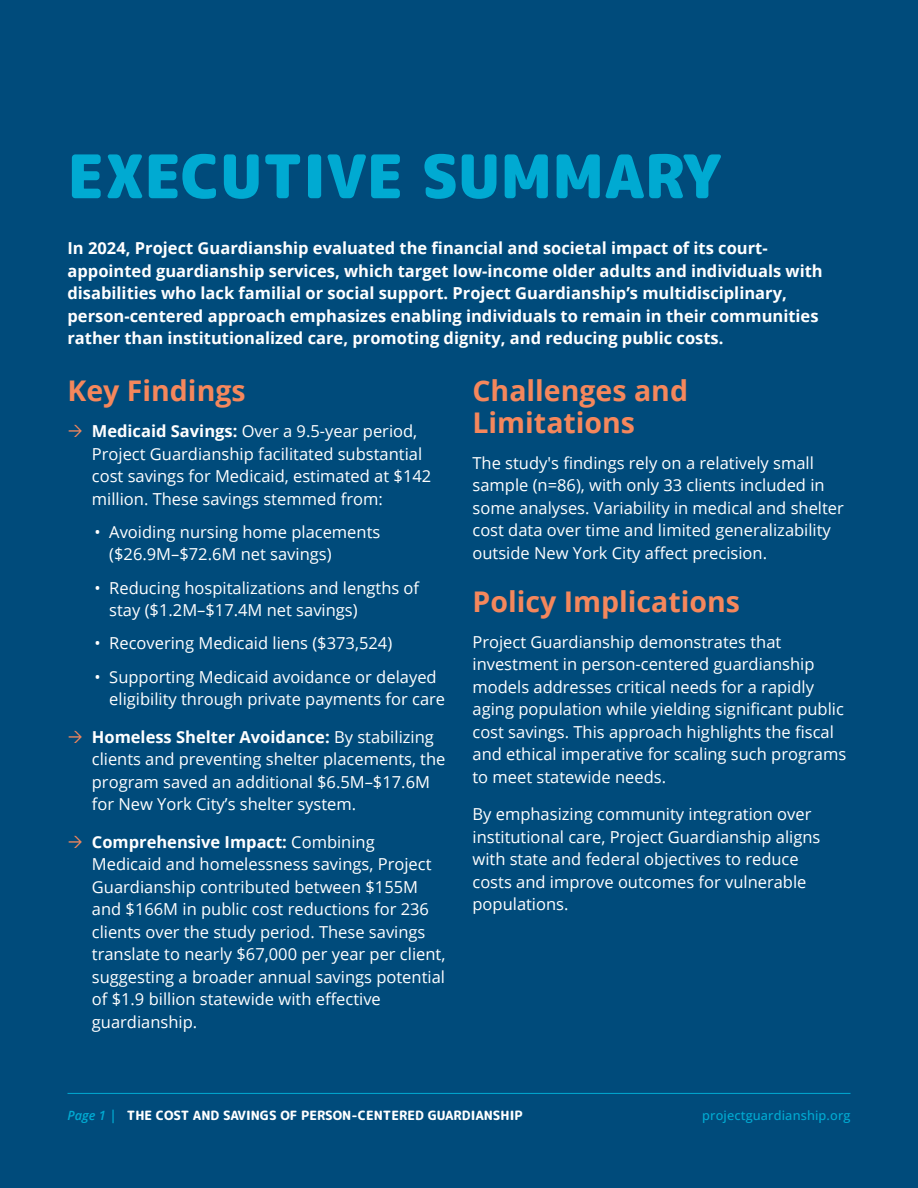
<style>
.page{position:relative;width:918px;height:1188px;background:#004b7b}
.page>*{position:absolute;margin:0;border:0;box-sizing:border-box;transform-origin:0 0}
._0_HEADER{font:900 60px "Rounded Mplus 1 c";color:#00aad2}
._3_Header_i{font:700 28.5px/31.5px "Open Sans";color:#f5875c}
.BODY{font:16.5px/22.5px "Open Sans";color:#fff}
.BODY-2{font:700 16.5px/22.5px "Open Sans";color:#fff}
.BODY-3{font:800 12.75px "Rounded Mplus 1 c";color:#fff}
.BODY-4{font:500 12.75px "Open Sans";letter-spacing:.01em;color:#00aad2}
.s1{font-weight:700}
.s2{font-family:"Open Sans";font-weight:600;font-style:italic;color:#00aad2}
.s3{font-family:"Open Sans";font-weight:600;font-size:13.5px;color:#00aad2}
</style>
<div class="page">
<hr style="left:68px;top:1093px;width:782px;height:1px;background:#00aad2">
<p class="_0_HEADER" style="left:68px;top:134px;width:656px">EXECUTIVE SUMMARY</p>
<p class="BODY-2" style="left:68px;top:237px;width:757px">In 2024, Project Guardianship evaluated the financial and societal impact of its court&shy;appointed guardianship services, which target low-income older adults and individuals with disabilities who lack familial or social support. Project Guardianship’s multidisciplinary, person-centered approach emphasizes enabling individuals to remain in their communities rather than institutionalized care, promoting dignity, and reducing public costs.</p>
<p class="_3_Header_i" style="left:68px;top:374px;width:180px">Key Findings</p>
<p class="BODY" style="left:92px;top:419px;width:341px"><span class="s1">Medicaid Savings:</span> Over a 9.5-year period, Project Guardianship facilitated substantial cost savings for Medicaid, estimated at $142 million. These savings stemmed from:</p>
<p class="BODY" style="left:109px;top:520px;width:273px;text-indent:-15px">• Avoiding nursing home placements ($26.9M–$72.6M net savings)</p>
<p class="BODY" style="left:109px;top:576px;width:311px;text-indent:-15px">• Reducing hospitalizations and lengths of stay ($1.2M–$17.4M net savings)</p>
<p class="BODY" style="left:94px;top:632px;width:299px">• Recovering Medicaid liens ($373,524)</p>
<p class="BODY" style="left:109px;top:665px;width:337px;text-indent:-15px">• Supporting Medicaid avoidance or delayed eligibility through private payments for care</p>
<p class="BODY" style="left:92px;top:725px;width:355px"><span class="s1">Homeless Shelter Avoidance:</span> By stabilizing clients and preventing shelter placements, the program saved an additional $6.5M–$17.6M for New York City’s shelter system.</p>
<p class="BODY" style="left:92px;top:830px;width:355px"><span class="s1">Comprehensive Impact:</span> Combining Medicaid and homelessness savings, Project Guardianship contributed between $155M and $166M in public cost reductions for 236 clients over the study period. These savings translate to nearly $67,000 per year per client, suggesting a broader annual savings potential of $1.9 billion statewide with effective guardianship.</p>
<p class="_3_Header_i" style="left:472px;top:374px;width:217px">Challenges and<br>Limitations</p>
<p class="BODY" style="left:472px;top:451px;width:373px">The study's findings rely on a relatively small sample (n=86), with only 33 clients included in some analyses. Variability in medical and shelter cost data over time and limited generalizability outside New York City affect precision.</p>
<p class="_3_Header_i" style="left:472px;top:585px;width:269px">Policy Implications</p>
<p class="BODY" style="left:472px;top:630px;width:375px">Project Guardianship demonstrates that investment in person-centered guardianship models addresses critical needs for a rapidly aging population while yielding significant public cost savings. This approach highlights the fiscal and ethical imperative for scaling such programs to meet statewide needs.</p>
<p class="BODY" style="left:472px;top:803px;width:350px">By emphasizing community integration over institutional care, Project Guardianship aligns with state and federal objectives to reduce costs and improve outcomes for vulnerable populations.</p>
<p class="BODY-3" style="left:68px;top:1107px;width:457px"><span class="s2">Page 1</span> <span class="s3">|</span> THE COST AND SAVINGS OF PERSON-CENTERED GUARDIANSHIP</p>
<p class="BODY-4" style="left:702px;top:1106px;width:150px">projectguardianship.org</p>
</div>
